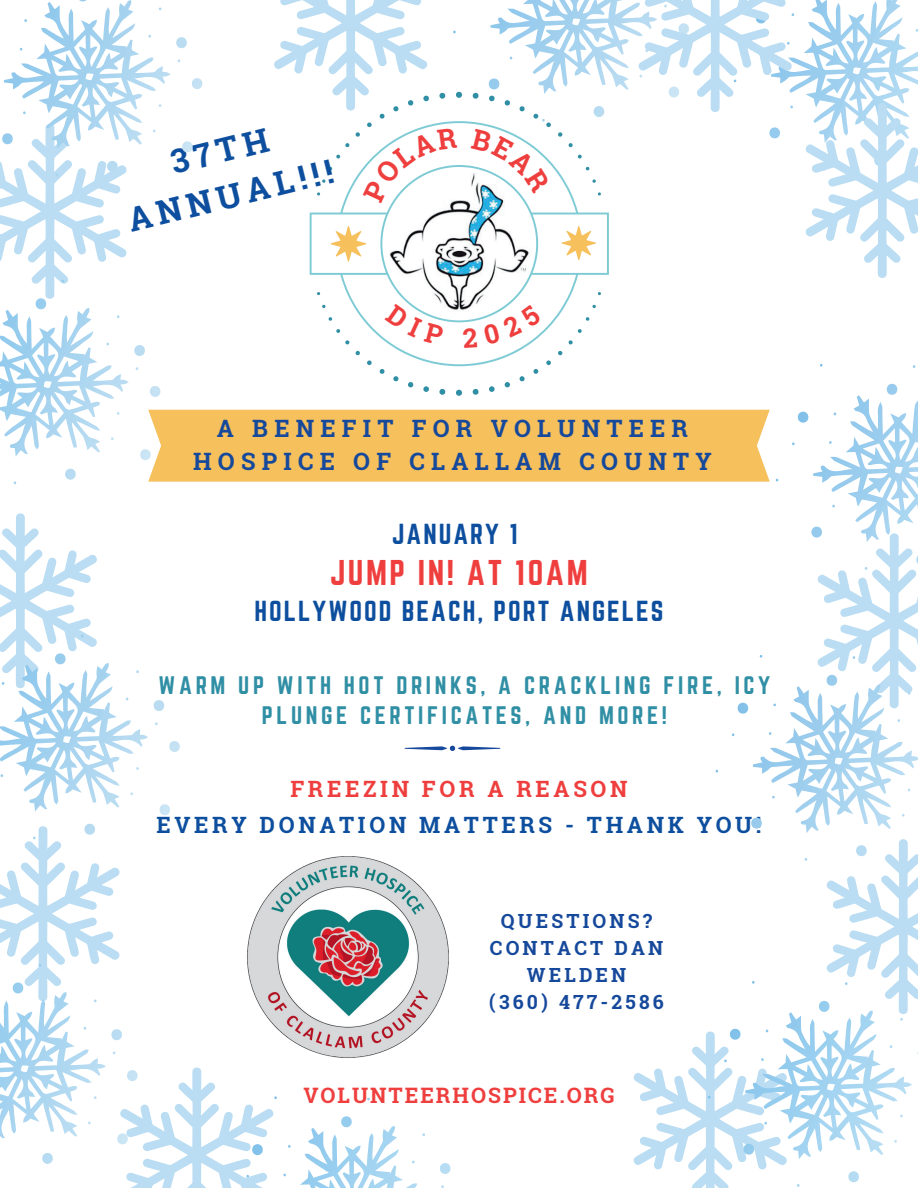
<style>
.page{position:relative;width:918px;height:1188px;background:#fff}
.page>*{position:absolute;margin:0;border:0;box-sizing:border-box;transform-origin:0 0}
.t1{font:700 33px/46.2px "Roboto Slab";color:#0d4f9e;text-align:center}
.t2{font:31.35px "Norwester";letter-spacing:.08em;color:#ee3f3e}
.t3{font:25.35px "Norwester";letter-spacing:.08em;color:#0d4f9e}
.t4{font:700 23.85px/32.7px "Roboto Slab";letter-spacing:.26em;color:#16499b;text-align:center}
.t5{font:700 22.5px "Roboto Slab";letter-spacing:.165em;color:#0d4f9e}
.t6{font:700 22.5px "Roboto Slab";letter-spacing:.165em;color:#ee3f3e}
.t7{font:22.2px/30.3px "Norwester";letter-spacing:.165em;color:#308fa4;text-align:center}
.t8{font:700 21.3px "Roboto Slab";letter-spacing:.095em;color:#ee3f3e}
.t9{font:700 19.5px/27px "Roboto Slab";letter-spacing:.165em;color:#16499b;text-align:center}
</style>
<div class="page">
<svg style="left:379px;top:92px;width:222px;height:304px"></svg>
<svg style="left:310px;top:121px;width:299px;height:245px"></svg>
<svg style="left:562px;top:226px;width:33px;height:34px"></svg>
<svg style="left:331px;top:226px;width:35px;height:36px"></svg>
<div style="left:148px;top:410px;width:622px;height:72px;background:#f6c05d"></div>
<svg style="left:405px;top:746px;width:95px;height:5px"></svg>
<img style="left:386px;top:170px;width:146px;height:146px;border-radius:50%">
<img style="left:247px;top:856px;width:202px;height:202px">
<svg style="left:274px;top:0;width:154px;height:111px"></svg>
<img style="left:771px;top:0;width:147px;height:139px">
<img style="left:283px;top:1126px;width:142px;height:62px">
<svg style="left:0;top:135px;width:127px;height:164px"></svg>
<svg style="left:805px;top:103px;width:113px;height:175px"></svg>
<svg style="left:817px;top:538px;width:101px;height:146px"></svg>
<svg style="left:826px;top:839px;width:92px;height:171px"></svg>
<svg style="left:633px;top:1031px;width:154px;height:157px"></svg>
<svg style="left:0;top:513px;width:97px;height:150px"></svg>
<svg style="left:0;top:826px;width:120px;height:166px"></svg>
<svg style="left:120px;top:1067px;width:154px;height:121px"></svg>
<img style="left:4px;top:0;width:167px;height:145px">
<img style="left:813px;top:393px;width:105px;height:145px">
<img style="left:753px;top:684px;width:165px;height:145px">
<img style="left:745px;top:1010px;width:167px;height:145px">
<img style="left:0;top:308px;width:129px;height:144px">
<img style="left:0;top:663px;width:148px;height:144px">
<img style="left:0;top:992px;width:106px;height:145px">
<img style="left:491px;top:0;width:147px;height:90px">
<svg style="left:638px;top:0;width:154px;height:112px"></svg>
<svg style="left:363px;top:127px;width:94px;height:76px"></svg>
<svg style="left:471px;top:129px;width:80px;height:65px"></svg>
<svg style="left:385px;top:304px;width:59px;height:41px"></svg>
<svg style="left:463px;top:327px;width:14px;height:20px"></svg>
<svg style="left:483px;top:304px;width:59px;height:41px"></svg>
<h1 class="t1" style="left:112px;top:153px;width:212px;rotate:-14deg">37TH<br>ANNUAL!!!</h1>
<p class="t4" style="left:193px;top:412px;width:520px">A BENEFIT FOR VOLUNTEER<br>HOSPICE OF CLALLAM COUNTY</p>
<p class="t3" style="left:392px;top:522px;width:127px">JANUARY 1</p>
<h2 class="t2" style="left:330px;top:558px;width:259px">JUMP IN! AT 10AM</h2>
<p class="t3" style="left:254px;top:599px;width:411px">HOLLYWOOD BEACH, PORT ANGELES</p>
<p class="t7" style="left:159px;top:671px;width:613px">WARM UP WITH HOT DRINKS, A CRACKLING FIRE, ICY<br>PLUNGE CERTIFICATES, AND MORE!</p>
<p class="t6" style="left:290px;top:774px;width:339px">FREEZIN FOR A REASON</p>
<p class="t5" style="left:156px;top:810px;width:607px">EVERY DONATION MATTERS - THANK YOU!</p>
<p class="t9" style="left:489px;top:907px;width:176px">QUESTIONS?<br>CONTACT DAN<br>WELDEN<br>(360) 477-2586</p>
<p class="t8" style="left:303px;top:1081px;width:313px">VOLUNTEERHOSPICE.ORG</p>
</div>
